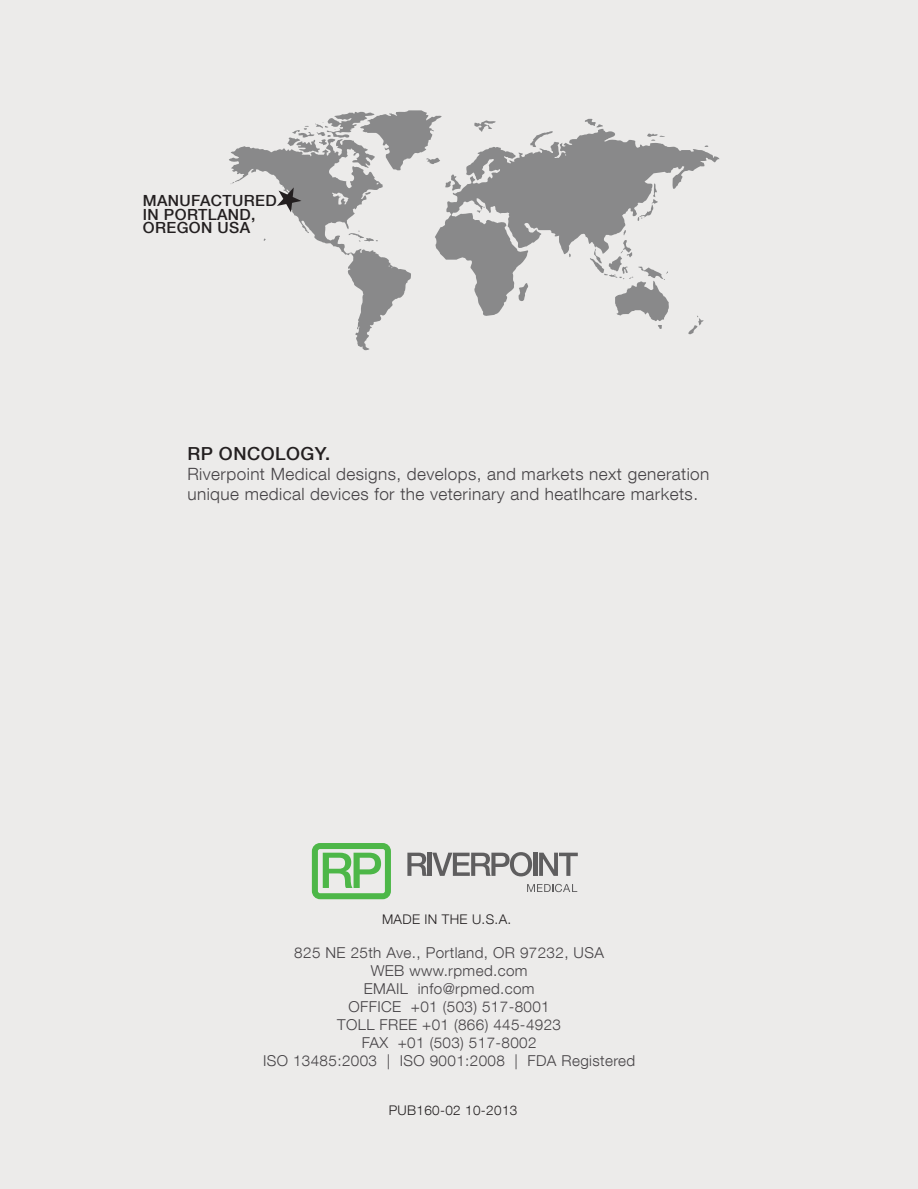
<style>
.page{position:relative;width:918px;height:1189px;background:#fff}
.page>*{position:absolute;margin:0;border:0;box-sizing:border-box;transform-origin:0 0}
.t1{font:500 18px "Helvetica Neue LT Com";letter-spacing:.025em;color:#231f20}
.t2{font:300 16.95px/20.2px "Helvetica Neue LT Com";letter-spacing:.025em;color:#464346}
.t3{font:500 15.3px/13.5px "Helvetica Neue LT Com";letter-spacing:.025em;color:#231f20}
.t4{font:300 15px/18px "Helvetica Neue LT Com";letter-spacing:.025em;color:#464346;text-align:center}
.t5{font:300 13.35px "Helvetica Neue LT Com";letter-spacing:.025em;color:#231f20}
</style>
<div class="page">
<div style="left:0;top:0;width:918px;height:1188px;background:#ecebea"></div>
<svg style="left:527px;top:883px;width:50px;height:9px"></svg>
<svg style="left:407px;top:852px;width:125px;height:24px"></svg>
<hr style="left:533px;top:852px;width:4px;height:23px;background:#5f5e5f">
<svg style="left:539px;top:852px;width:39px;height:23px"></svg>
<svg style="left:312px;top:843px;width:79px;height:56px"></svg>
<svg style="left:461px;top:129px;width:259px;height:187px"></svg>
<svg style="left:688px;top:316px;width:16px;height:19px"></svg>
<svg style="left:647px;top:133px;width:18px;height:8px"></svg>
<svg style="left:638px;top:184px;width:20px;height:37px"></svg>
<svg style="left:590px;top:230px;width:79px;height:99px"></svg>
<svg style="left:585px;top:118px;width:18px;height:10px"></svg>
<svg style="left:569px;top:253px;width:3px;height:4px"></svg>
<svg style="left:530px;top:131px;width:23px;height:16px"></svg>
<svg style="left:518px;top:283px;width:10px;height:19px"></svg>
<svg style="left:474px;top:120px;width:22px;height:12px"></svg>
<svg style="left:477px;top:206px;width:8px;height:7px"></svg>
<svg style="left:229px;top:110px;width:232px;height:240px"></svg>
<p class="t3" style="left:143px;top:194px;width:135px">MANUFACTURED<br>IN PORTLAND,<br>OREGON USA</p>
<p class="t1" style="left:187px;top:442px;width:144px">RP ONCOLOGY.</p>
<p class="t2" style="left:187px;top:463px;width:524px">Riverpoint Medical designs, develops, and markets next generation unique medical devices for the veterinary and heatlhcare markets.</p>
<p class="t5" style="left:382px;top:911px;width:131px">MADE IN THE U.S.A.</p>
<p class="t4" style="left:263px;top:943px;width:374px">825 NE 25th Ave., Portland, OR 97232, USA<br>WEB www.rpmed.com<br>EMAIL info@rpmed.com<br>OFFICE +01 (503) 517-8001<br>TOLL FREE +01 (866) 445-4923<br>FAX +01 (503) 517-8002<br>ISO 13485:2003 | ISO 9001:2008 | FDA Registered</p>
<p class="t5" style="left:389px;top:1101px;width:130px">PUB160-02 10-2013</p>
</div>
